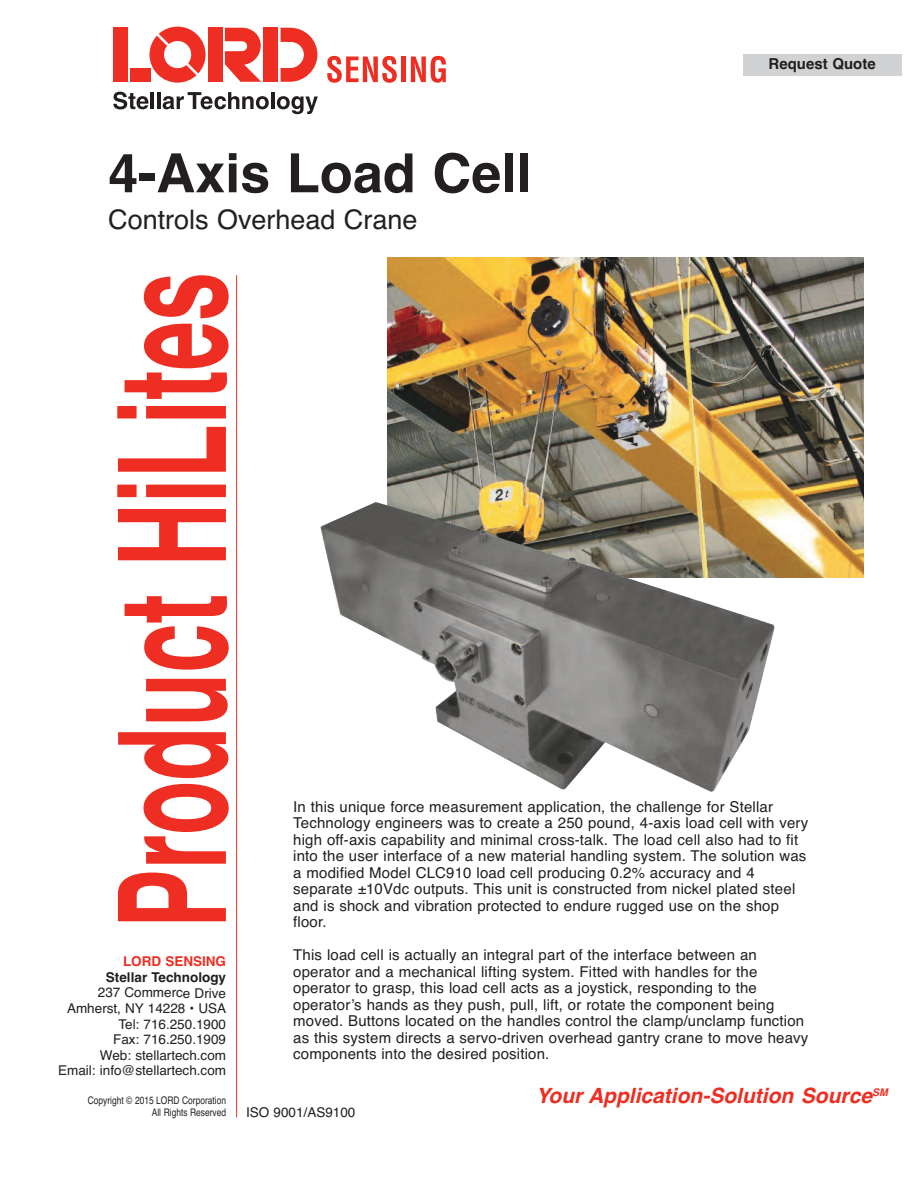
<style>
.page{position:relative;width:918px;height:1188px;background:#fff}
.page>*{position:absolute;margin:0;border:0;box-sizing:border-box;transform-origin:0 0}
.t1{font:700 150px "Helvetica";color:#ee2e22;scale:.59 1}
.t2{font:700 54px "Helvetica";color:#231f20}
.t3{font:27px "Helvetica";color:#231f20}
.t4{font:italic 700 21px "Helvetica";color:#ee2e22}
.t5{font:15px/16.5px "Helvetica";letter-spacing:.01em;color:#231f20}
.t6{font:700 15px "Helvetica";color:#231f20}
.t7{font:13.5px/15.5px "Helvetica";color:#231f20;text-align:right}
.t8{font:700 13.5px "Helvetica";color:#231f20}
.t9{font:700 13.5px "Helvetica";color:#ee2e22}
.t10{font:10.5px/12.1px "Helvetica";color:#231f20;text-align:right;scale:.8 1}
</style>
<div class="page">
<img style="left:387px;top:258px;width:477px;height:320px">
<img style="left:320px;top:502px;width:455px;height:290px">
<svg style="left:327px;top:56px;width:70px;height:27px"></svg>
<div style="left:401px;top:57px;width:5px;height:25px;background:#ee2e22"></div>
<svg style="left:411px;top:56px;width:35px;height:27px"></svg>
<svg style="left:150px;top:27px;width:56px;height:56px"></svg>
<div style="left:113px;top:28px;width:14px;height:54px;background:#ee2e22"></div>
<div style="left:208px;top:28px;width:14px;height:54px;background:#ee2e22"></div>
<div style="left:264px;top:28px;width:14px;height:54px;background:#ee2e22"></div>
<svg style="left:225px;top:28px;width:36px;height:54px"></svg>
<div style="left:130px;top:68px;width:20px;height:14px;background:#ee2e22"></div>
<svg style="left:281px;top:28px;width:36px;height:54px"></svg>
<svg style="left:113px;top:92px;width:35px;height:17px"></svg>
<hr style="left:151px;top:92px;width:3px;height:17px;background:#231f20">
<hr style="left:157px;top:92px;width:3px;height:17px;background:#231f20">
<svg style="left:163px;top:92px;width:106px;height:17px"></svg>
<hr style="left:271px;top:92px;width:3px;height:17px;background:#231f20">
<svg style="left:277px;top:96px;width:41px;height:18px"></svg>
<div style="left:743px;top:54px;width:158px;height:22px;background:#d1d2d4"></div>
<hr style="left:236px;top:275px;width:1px;height:842px;background:#ee2e22">
<h2 class="t2" style="left:108px;top:142px;width:425px">4-Axis Load Cell</h2>
<h3 class="t3" style="left:108px;top:204px;width:311px">Controls Overhead Crane</h3>
<p class="t6" style="left:769px;top:55px;width:109px">Request Quote</p>
<h1 class="t1" style="left:86px;top:928px;width:1114px;rotate:-90deg">Product HiLites</h1>
<p class="t5" style="left:293px;top:798px;width:516px">In this unique force measurement application, the challenge for Stellar Technology engineers was to create a 250 pound, 4-axis load cell with very high off-axis capability and minimal cross-talk. The load cell also had to fit into the user interface of a new material handling system. The solution was a modified Model CLC910 load cell producing 0.2% accuracy and 4 separate ±10Vdc outputs. This unit is constructed from nickel plated steel and is shock and vibration protected to endure rugged use on the shop floor.</p>
<p class="t5" style="left:293px;top:947px;width:517px">This load cell is actually an integral part of the interface between an operator and a mechanical lifting system. Fitted with handles for the operator to grasp, this load cell acts as a joystick, responding to the operator’s hands as they push, pull, lift, or rotate the component being moved. Buttons located on the handles control the clamp/unclamp function as this system directs a servo-driven overhead gantry crane to move heavy components into the desired position.</p>
<p class="t9" style="left:123px;top:954px;width:105px">LORD SENSING</p>
<p class="t8" style="left:106px;top:969px;width:122px">Stellar Technology</p>
<p class="t7" style="left:58px;top:985px;width:169px">237 Commerce Drive<br>Amherst, NY 14228 • USA<br>Tel: 716.250.1900<br>Fax: 716.250.1909<br>Web: stellartech.com<br>Email: info@stellartech.com</p>
<p class="t10" style="left:88px;top:1094px;width:174px">Copyright © 2015 LORD Corporation<br>All Rights Reserved</p>
<p class="t7" style="left:246px;top:1105px;width:111px">ISO 9001/AS9100</p>
<h3 class="t4" style="left:536px;top:1084px;width:353px">Your Application-Solution Source<sup>SM</sup></h3>
</div>
